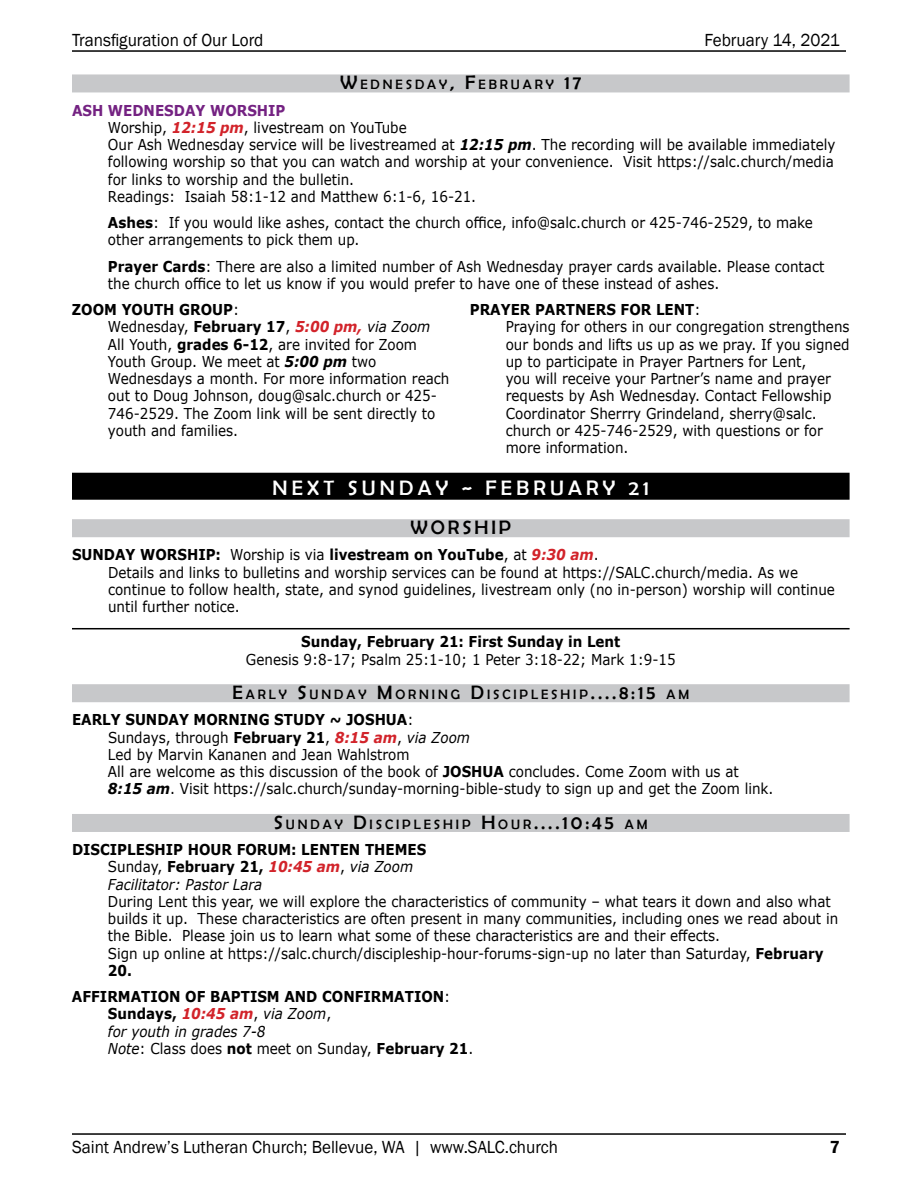
<style>
.page{position:relative;width:918px;height:1188px;background:#fff}
.page>*{position:absolute;margin:0;border:0;box-sizing:border-box;transform-origin:0 0}
.t1{font:21px "Berlin Sans FB";letter-spacing:.2em;color:#fff}
.t2{font:19.5px "Berlin Sans FB";color:#000}
.t3{font:18px "Franklin Gothic";color:#000;scale:.95 1}
.t4{font:600 18px "Franklin Gothic";color:#000;scale:.95 1}
.t5{font:15px/17.2px "Verdana";color:#000;scale:.9 1}
.t6{font:700 15px/17.2px "Verdana";color:#000;scale:.9 1}
.t7{font:13.65px "Berlin Sans FB";letter-spacing:.215em;color:#000}
.s1{font-size:19.5px}
.s2{font-weight:700;color:#742282}
.s3{font-weight:700;font-style:italic;color:#d2232a}
.s4{font-weight:700;font-style:italic}
.s5{font-weight:700}
.s6{font-style:italic}
.s7{font-weight:400}
.s8{font-style:italic;color:#d2232a}
.s9{font-weight:400;font-style:italic}
</style>
<div class="page">
<hr style="left:72px;top:1133px;width:774px;height:2px;background:#000">
<hr style="left:72px;top:50px;width:774px;height:2px;background:#000">
<div style="left:72px;top:74px;width:778px;height:18px;background:#c7c8ca"></div>
<div style="left:72px;top:473px;width:778px;height:27px;background:#000"></div>
<div style="left:72px;top:519px;width:778px;height:18px;background:#c7c8ca"></div>
<hr style="left:72px;top:628px;width:778px;height:1px;background:#000">
<div style="left:72px;top:684px;width:778px;height:18px;background:#c7c8ca"></div>
<div style="left:72px;top:814px;width:778px;height:18px;background:#c7c8ca"></div>
<p class="t3" style="left:72px;top:29px;width:203px">Transfiguration of Our Lord</p>
<p class="t3" style="left:705px;top:29px;width:144px">February 14, 2021</p>
<p class="t7" style="left:340px;top:77px;width:243px"><span class="s1">W</span>EDNESDAY<span class="s1">, F</span>EBRUARY <span class="s1">17</span></p>
<p class="t5" style="left:108px;top:101px;width:810px;text-indent:-36px"><span class="s2">ASH WEDNESDAY WORSHIP<br></span>Worship, <span class="s3">12:15 pm</span>, livestream on YouTube<br>Our Ash Wednesday service will be livestreamed at <span class="s4">12:15 pm</span>. The recording will be available immediately following worship so that you can watch and worship at your convenience. Visit https://salc.church/media for links to worship and the bulletin.<br>Readings: Isaiah 58:1-12 and Matthew 6:1-6, 16-21.</p>
<p class="t5" style="left:108px;top:214px;width:785px"><span class="s5">Ashes</span>: If you would like ashes, contact the church office, info@salc.church or 425-746-2529, to make other arrangements to pick them up.</p>
<p class="t5" style="left:108px;top:257px;width:797px"><span class="s5">Prayer Cards</span>: There are also a limited number of Ash Wednesday prayer cards available. Please contact the church office to let us know if you would prefer to have one of these instead of ashes.</p>
<p class="t5" style="left:108px;top:301px;width:381px;text-indent:-36px"><span class="s5">ZOOM YOUTH GROUP</span>:<br>Wednesday, <span class="s5">February 17</span>, <span class="s3">5:00 pm,</span> <span class="s6">via Zoom </span>All Youth, <span class="s5">grades 6-12</span>, are invited for Zoom Youth Group. We meet at <span class="s4">5:00 pm</span> two Wednesdays a month. For more information reach out to Doug Johnson, doug@salc.church or 425- 746-2529. The Zoom link will be sent directly to youth and families.</p>
<p class="t5" style="left:506px;top:301px;width:384px;text-indent:-36px"><span class="s5">PRAYER PARTNERS FOR LENT</span>:<br>Praying for others in our congregation strengthens our bonds and lifts us up as we pray. If you signed up to participate in Prayer Partners for Lent,<br>you will receive your Partner’s name and prayer requests by Ash Wednesday. Contact Fellowship Coordinator Sherrry Grindeland, sherry@salc. church or 425-746-2529, with questions or for more information.</p>
<h1 class="t1" style="left:272px;top:476px;width:378px">NEXT SUNDAY ~ FEBRUARY 21</h1>
<h2 class="t2" style="left:411px;top:517px;width:51px">WORSHIP</h2>
<p class="t5" style="left:108px;top:546px;width:809px;text-indent:-36px"><span class="s5">SUNDAY WORSHIP:</span> Worship is via <span class="s5">livestream on YouTube</span>, at <span class="s3">9:30 am</span>.<br>Details and links to bulletins and worship services can be found at https://SALC.church/media. As we continue to follow health, state, and synod guidelines, livestream only (no in-person) worship will continue until further notice.</p>
<p class="t6" style="left:301px;top:633px;width:356px">Sunday, February 21: First Sunday in Lent</p>
<p class="t5" style="left:246px;top:650px;width:479px">Genesis 9:8-17; Psalm 25:1-10; 1 Peter 3:18-22; Mark 1:9-15</p>
<p class="t7" style="left:232px;top:687px;width:457px"><span class="s1">E</span>ARLY <span class="s1">S</span> UNDAY <span class="s1">M</span>ORNING <span class="s1">D</span>ISCIPLESHIP<span class="s1">....8:15</span> AM</p>
<p class="t5" style="left:108px;top:711px;width:741px;text-indent:-36px"><span class="s5">EARLY SUNDAY MORNING STUDY ~ JOSHUA</span>:<br>Sundays, through <span class="s5">February 21</span>, <span class="s3">8:15 am</span>, <span class="s6">via Zoom<br></span>Led by Marvin Kananen and Jean Wahlstrom<br>All are welcome as this discussion of the book of <span class="s5">JOSHUA</span> concludes. Come Zoom with us at <span class="s4">8:15 am</span>. Visit https://salc.church/sunday-morning-bible-study to sign up and get the Zoom link.</p>
<p class="t7" style="left:274px;top:817px;width:374px"><span class="s1">S</span> UNDAY <span class="s1">D</span>ISCIPLESHIP <span class="s1">H</span> OUR<span class="s1">....10:45</span> AM</p>
<p class="t6" style="left:108px;top:841px;width:355px;text-indent:-36px">DISCIPLESHIP HOUR FORUM: LENTEN THEMES<br><span class="s7">Sunday,</span> February 21, <span class="s8">10:45 am</span><span class="s7">,</span> <span class="s9">via Zoom<br>Facilitator: Pastor Lara</span></p>
<p class="t5" style="left:108px;top:893px;width:813px">During Lent this year, we will explore the characteristics of community – what tears it down and also what builds it up. These characteristics are often present in many communities, including ones we read about in the Bible. Please join us to learn what some of these characteristics are and their effects.<br>Sign up online at https://salc.church/discipleship-hour-forums-sign-up no later than Saturday, <span class="s5">February 20.</span></p>
<p class="t6" style="left:108px;top:988px;width:408px;text-indent:-36px">AFFIRMATION OF BAPTISM AND CONFIRMATION<span class="s7">:<br></span>Sundays, <span class="s8">10:45 am</span><span class="s7">,</span> <span class="s9">via Zoom</span><span class="s7">,<br></span><span class="s9">for youth in grades 7-8<br>Note</span><span class="s7">: Class does</span> not <span class="s7">meet on Sunday,</span> February 21<span class="s7">.</span></p>
<p class="t3" style="left:72px;top:1136px;width:513px">Saint Andrew’s Lutheran Church; Bellevue, WA | www.SALC.church</p>
<p class="t4" style="left:830px;top:1136px;width:12px">7</p>
</div>
